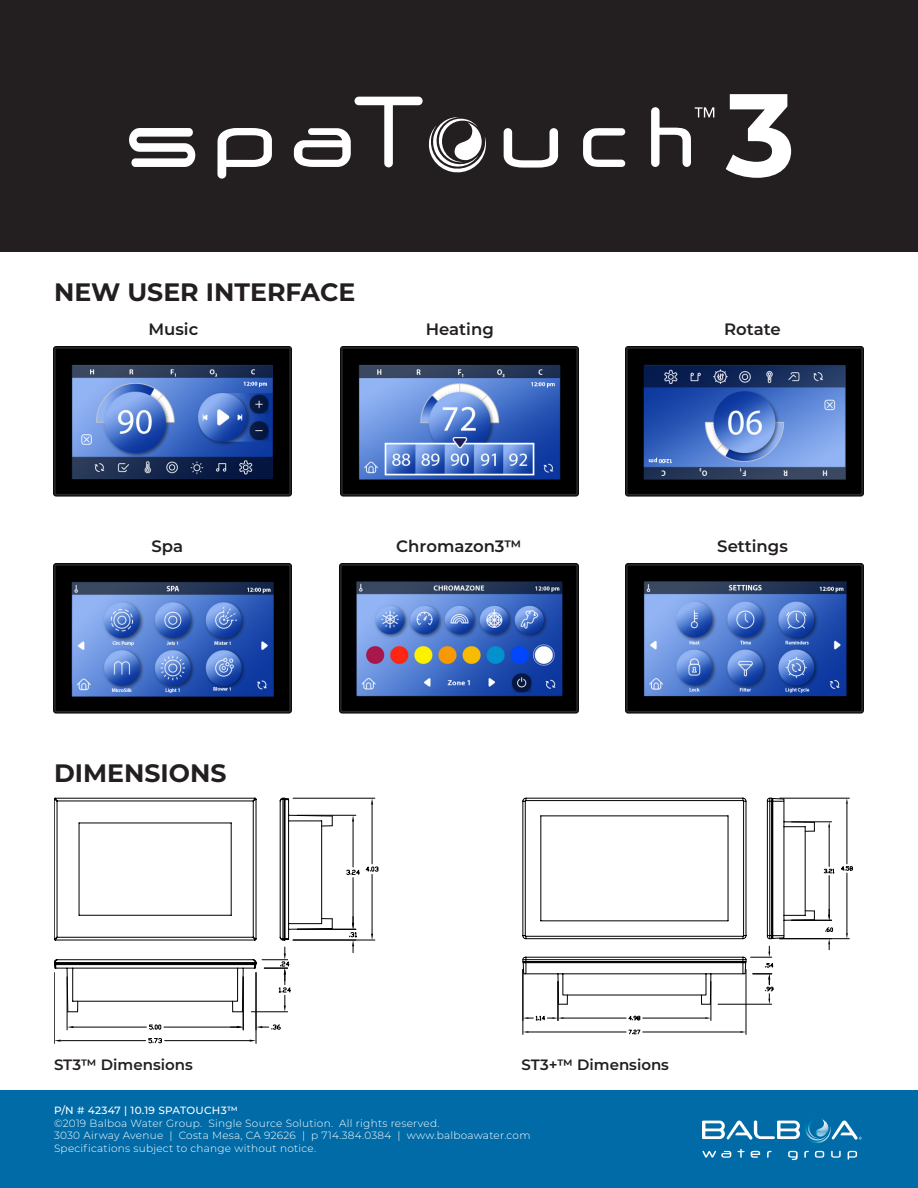
<style>
.page{position:relative;width:918px;height:1188px;background:#fff}
.page>*{position:absolute;margin:0;border:0;box-sizing:border-box;transform-origin:0 0}
.t1{font:700 117.45px "Montserrat";color:#fff}
.t2{font:700 25.2px "Montserrat";color:#231f20}
.t3{font:600 16.5px "Montserrat";color:#231f20}
.t4{font:600 15px "Montserrat";color:#231f20}
.t5{font:300 10.5px/12.6px "Montserrat";letter-spacing:.025em;color:#fff}
.t6{font:500 10.5px "Montserrat";letter-spacing:.025em;color:#fff}
</style>
<div class="page">
<div style="left:0;top:1090px;width:918px;height:98px;background:#006ba7"></div>
<svg style="left:702px;top:1119px;width:160px;height:41px"></svg>
<svg style="left:54px;top:798px;width:325px;height:245px"></svg>
<svg style="left:522px;top:798px;width:331px;height:236px"></svg>
<div style="left:306px;top:966px;width:77px;height:79px;background:#fff"></div>
<div style="left:781px;top:977px;width:78px;height:70px;background:#fff"></div>
<div style="left:0;top:0;width:918px;height:251px;background:#231f20"></div>
<svg style="left:504px;top:128px;width:54px;height:40px"></svg>
<svg style="left:217px;top:128px;width:55px;height:51px"></svg>
<svg style="left:129px;top:128px;width:66px;height:39px"></svg>
<svg style="left:651px;top:107px;width:63px;height:60px"></svg>
<svg style="left:583px;top:128px;width:42px;height:39px"></svg>
<svg style="left:294px;top:97px;width:192px;height:76px"></svg>
<img style="left:54px;top:347px;width:238px;height:150px">
<img style="left:54px;top:564px;width:238px;height:150px">
<img style="left:340px;top:564px;width:238px;height:150px">
<img style="left:626px;top:564px;width:238px;height:150px">
<img style="left:340px;top:347px;width:238px;height:150px">
<img style="left:626px;top:347px;width:238px;height:150px">
<p class="t2" style="left:54px;top:274px;width:303px">NEW USER INTERFACE</p>
<p class="t3" style="left:148px;top:318px;width:51px">Music</p>
<p class="t3" style="left:426px;top:318px;width:69px">Heating</p>
<p class="t3" style="left:152px;top:534px;width:33px">Spa</p>
<p class="t3" style="left:396px;top:534px;width:127px">Chromazon3™</p>
<p class="t2" style="left:54px;top:755px;width:174px">DIMENSIONS</p>
<p class="t1" style="left:726px;top:50px;width:71px">3</p>
<p class="t3" style="left:724px;top:318px;width:58px">Rotate</p>
<p class="t3" style="left:717px;top:534px;width:72px">Settings</p>
<p class="t4" style="left:54px;top:1054px;width:140px">ST3™ Dimensions</p>
<p class="t4" style="left:522px;top:1054px;width:149px">ST3+™ Dimensions</p>
<p class="t6" style="left:54px;top:1103px;width:185px">P/N # 42347 | 10.19 SPATOUCH3™</p>
<p class="t5" style="left:54px;top:1116px;width:387px">©2019 Balboa Water Group. Single Source Solution. All rights reserved.</p>
<p class="t5" style="left:54px;top:1129px;width:478px">3030 Airway Avenue | Costa Mesa, CA 92626 | p 714.384.0384 | www.balboawater.com<br>Specifications subject to change without notice.</p>
</div>
